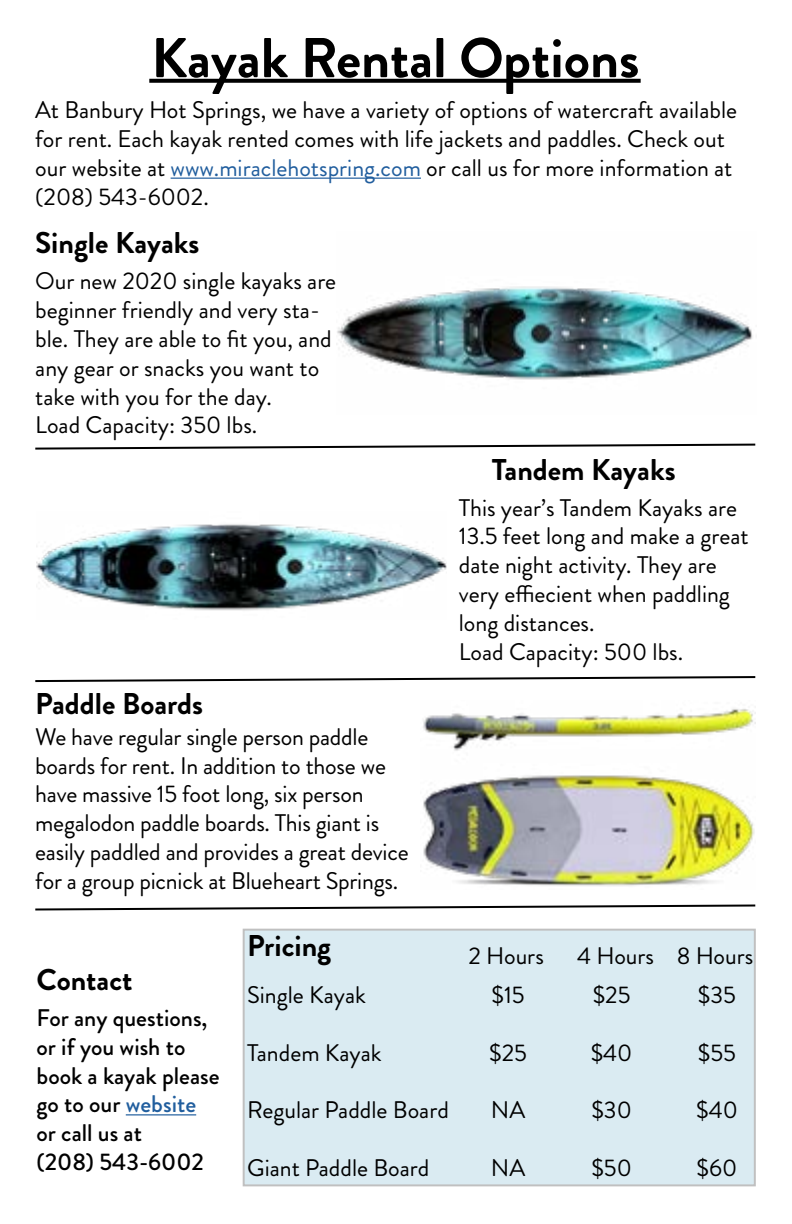
<style>
.page{position:relative;width:792px;height:1224px;background:#fff}
.page>*{position:absolute;margin:0;border:0;box-sizing:border-box;transform-origin:0 0}
.t1{font:700 56px "Brandon Grotesque";color:#000}
.t2{font:700 30px "Brandon Grotesque";color:#000}
.t3{font:24px/28.8px "Brandon Grotesque";color:#000}
.t4{font:500 24px/28.8px "Brandon Grotesque";color:#000}
.s1{color:#215e9e}
</style>
<div class="page">
<div style="left:244px;top:930px;width:511px;height:255px;background:#daebf2"></div>
<img style="left:336px;top:286px;width:417px;height:94px">
<img style="left:37px;top:524px;width:410px;height:87px">
<img style="left:423px;top:708px;width:332px;height:178px">
<hr style="left:171px;top:178px;width:250px;height:1px;background:#215e9e">
<hr style="left:126px;top:1114px;width:70px;height:1px;background:#215e9e">
<svg style="left:149px;top:79px;width:492px;height:4px;background:#0f0f0f"></svg>
<svg style="left:35px;top:443px;width:721px;height:7px"></svg>
<svg style="left:35px;top:676px;width:721px;height:7px"></svg>
<svg style="left:35px;top:904px;width:721px;height:7px"></svg>
<h1 class="t1" style="left:151px;top:19px;width:490px">Kayak Rental Options</h1>
<p class="t3" style="left:35px;top:96px;width:703px">At Banbury Hot Springs, we have a variety of options of watercraft available for rent. Each kayak rented comes with life jackets and paddles. Check out our website at <span class="s1">www.miraclehotspring.com</span> or call us for more information at (208) 543-6002.</p>
<p class="t2" style="left:35px;top:222px;width:166px">Single Kayaks</p>
<p class="t3" style="left:35px;top:267px;width:302px">Our new 2020 single kayaks are beginner friendly and very sta&shy;ble. They are able to fit you, and any gear or snacks you want to take with you for the day.<br>Load Capacity: 350 lbs.</p>
<p class="t2" style="left:35px;top:683px;width:169px">Paddle Boards</p>
<p class="t3" style="left:35px;top:723px;width:375px">We have regular single person paddle boards for rent. In addition to those we have massive 15 foot long, six person megalodon paddle boards. This giant is easily paddled and provides a great device for a group picnick at Blueheart Springs.</p>
<p class="t2" style="left:492px;top:448px;width:185px">Tandem Kayaks</p>
<p class="t3" style="left:459px;top:493px;width:291px">This year’s Tandem Kayaks are<br>13.5 feet long and make a great date night activity. They are very effiecient when paddling long distances.<br>Load Capacity: 500 lbs.</p>
<p class="t2" style="left:37px;top:959px;width:97px">Contact</p>
<p class="t4" style="left:37px;top:1004px;width:185px">For any questions, or if you wish to book a kayak please go to our <span class="s1">website </span>or call us at<br>(208) 543-6002</p>
<p class="t2" style="left:247px;top:924px;width:85px">Pricing</p>
<p class="t3" style="left:247px;top:981px;width:120px">Single Kayak</p>
<p class="t3" style="left:247px;top:1039px;width:136px">Tandem Kayak</p>
<p class="t3" style="left:247px;top:1096px;width:203px">Regular Paddle Board</p>
<p class="t3" style="left:247px;top:1154px;width:184px">Giant Paddle Board</p>
<p class="t3" style="left:468px;top:942px;width:77px">2 Hours</p>
<p class="t3" style="left:577px;top:937px;width:79px;line-height:38.8px;text-align:center">4 Hours $25</p>
<p class="t3" style="left:591px;top:1039px;width:43px">$40</p>
<p class="t3" style="left:591px;top:1096px;width:42px">$30</p>
<p class="t3" style="left:591px;top:1154px;width:42px">$50</p>
<p class="t3" style="left:492px;top:981px;width:35px">$15</p>
<p class="t3" style="left:489px;top:1039px;width:39px">$25</p>
<p class="t3" style="left:491px;top:1096px;width:36px">NA</p>
<p class="t3" style="left:491px;top:1154px;width:36px">NA</p>
<p class="t3" style="left:677px;top:937px;width:78px;line-height:38.8px;text-align:center">8 Hours $35</p>
<p class="t3" style="left:698px;top:1039px;width:40px">$55</p>
<p class="t3" style="left:696px;top:1096px;width:43px">$40</p>
<p class="t3" style="left:697px;top:1154px;width:42px">$60</p>
</div>
